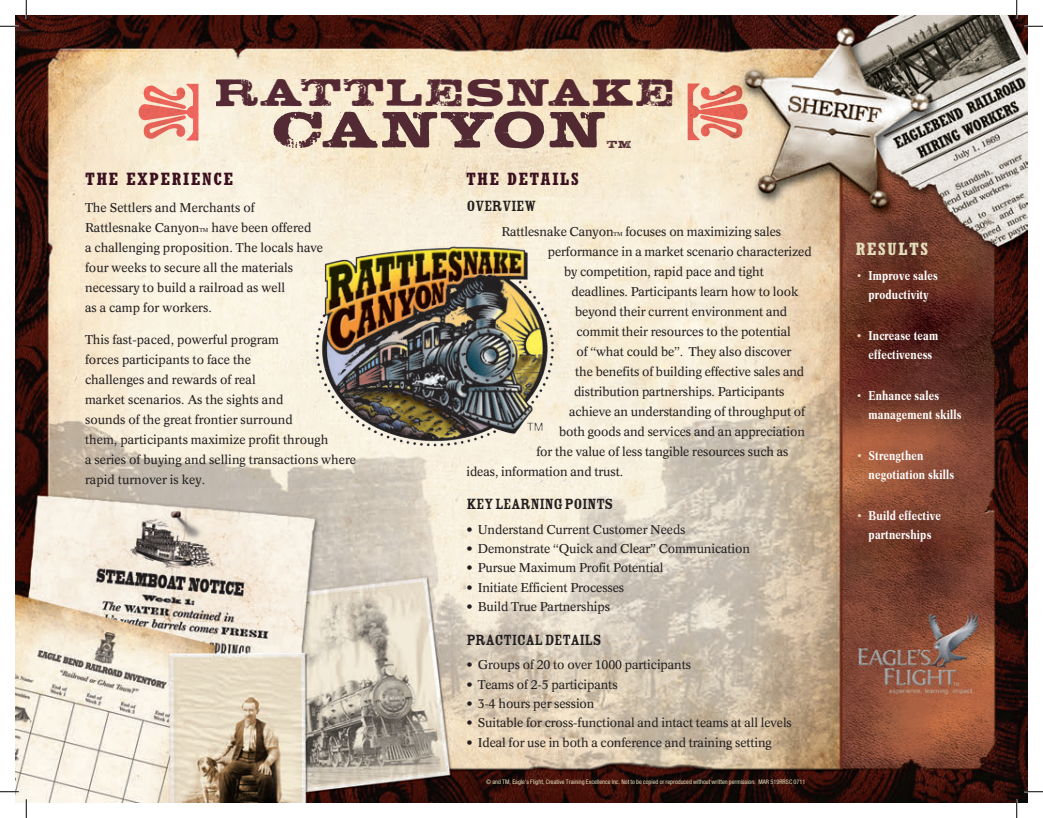
<style>
.page{position:relative;width:1043px;height:818px;background:#fff}
.page>*{position:absolute;margin:0;border:0;box-sizing:border-box;transform-origin:0 0}
.t1{font:122.75px "Woodtype Ornaments One";color:#380000}
.t2{font:50px "Chase";color:#3b101e}
.t3{font:37.5px "Chase";color:#3e0e1e}
.t4{font:700 condensed 17.5px "Rockwell";letter-spacing:.1em;color:#3b101e}
.t5{font:700 condensed 17.5px "Rockwell";letter-spacing:.1em;color:#e4ddba}
.t6{font:16.25px "Rosewood Fill";letter-spacing:-.035em;color:#231f20}
.t7{font:12.5px/20px "Concorde";letter-spacing:-.01em;color:#231f20}
.t8{font:500 condensed 12.5px/18.8px "Concorde BE";letter-spacing:.015em;color:#fff;text-align:center}
.t9{font:10px "Chase";color:#3b101e}
.t10{font:condensed 6.25px "Helvetica Neue";color:#e4ddba}
.t11{font:5.62px "Concorde";color:#231f20}
.s1{color:#e4ddba}
</style>
<div class="page">
<img style="left:15px;top:15px;width:1013px;height:787px">
<img style="left:312px;top:243px;width:244px;height:206px">
<svg style="left:0;top:25px;width:19px;height:2px"></svg>
<svg style="left:1024px;top:25px;width:18px;height:2px"></svg>
<svg style="left:0;top:790px;width:19px;height:2px"></svg>
<svg style="left:1024px;top:790px;width:18px;height:2px"></svg>
<svg style="left:25px;top:0;width:2px;height:19px"></svg>
<svg style="left:25px;top:799px;width:2px;height:19px"></svg>
<svg style="left:1015px;top:0;width:2px;height:19px"></svg>
<svg style="left:1015px;top:799px;width:2px;height:19px"></svg>
<h1 class="t1" style="left:201px;top:188px;width:67px;rotate:-180deg">●</h1>
<h3 class="t3" style="left:214px;top:67px;width:463px">RATTLESNAKE</h3>
<h2 class="t2" style="left:271px;top:95px;width:337px">CANYON</h2>
<p class="t9" style="left:606px;top:137px;width:27px">TM</p>
<h1 class="t1" style="left:684px;top:36px;width:67px">●</h1>
<h3 class="t4" style="left:86px;top:168px;width:149px">THE EXPERIENCE</h3>
<h3 class="t4" style="left:466px;top:168px;width:114px">THE DETAILS</h3>
<h3 class="t6" style="left:466px;top:197px;width:71px">OVERVIEW</h3>
<p class="t7" style="left:501px;top:221px;width:114px">Rattlesnake Canyon</p>
<p class="t11" style="left:613px;top:230px;width:11px">TM</p>
<p class="t7" style="left:625px;top:221px;width:157px">focuses on maximizing sales</p>
<p class="t7" style="left:548px;top:241px;width:265px">performance in a market scenario characterized</p>
<p class="t7" style="left:564px;top:261px;width:201px">by competition, rapid pace and tight</p>
<p class="t7" style="left:571px;top:281px;width:228px">deadlines. Participants learn how to look</p>
<p class="t7" style="left:575px;top:301px;width:213px">beyond their current environment and</p>
<p class="t7" style="left:576px;top:321px;width:216px">commit their resources to the potential</p>
<p class="t7" style="left:576px;top:341px;width:216px">of “what could be”. They also discover</p>
<p class="t7" style="left:575px;top:361px;width:230px">the benefits of building effective sales and</p>
<p class="t7" style="left:574px;top:381px;width:212px">distribution partnerships. Participants</p>
<p class="t7" style="left:569px;top:401px;width:238px">achieve an understanding of throughput of</p>
<p class="t7" style="left:559px;top:421px;width:247px">both goods and services and an appreciation</p>
<p class="t7" style="left:536px;top:441px;width:253px">for the value of less tangible resources such as</p>
<p class="t7" style="left:466px;top:461px;width:158px">ideas, information and trust.</p>
<h3 class="t6" style="left:466px;top:495px;width:148px">KEY LEARNING POINTS</h3>
<p class="t7" style="left:466px;top:519px;width:221px">• Understand Current Customer Needs</p>
<p class="t7" style="left:466px;top:538px;width:285px">• Demonstrate “Quick and Clear” Communication</p>
<p class="t7" style="left:466px;top:557px;width:198px">• Pursue Maximum Profit Potential</p>
<p class="t7" style="left:466px;top:577px;width:159px">• Initiate Efficient Processes</p>
<p class="t7" style="left:466px;top:596px;width:145px">• Build True Partnerships</p>
<h3 class="t6" style="left:466px;top:630px;width:137px">PRACTICAL DETAILS</h3>
<p class="t7" style="left:466px;top:654px;width:226px">• Groups of 20 to over 1000 participants</p>
<p class="t7" style="left:466px;top:673px;width:153px">• Teams of 2-5 participants</p>
<p class="t7" style="left:466px;top:693px;width:129px">• 3-4 hours per session</p>
<p class="t7" style="left:466px;top:712px;width:327px">• Suitable for cross-functional and intact teams at all levels</p>
<p class="t7" style="left:466px;top:732px;width:307px">• Ideal for use in both a conference and training setting</p>
<p class="t10" style="left:486px;top:778px;width:321px">© and TM, Eagle’s Flight, Creative Training Excellence Inc. Not to be copied or reproduced without written permission. MAR 519RRSC 0711</p>
<p class="t7" style="left:85px;top:197px;width:171px">The Settlers and Merchants of<br>Rattlesnake Canyon</p>
<p class="t7" style="left:85px;top:217px;width:240px;text-indent:126px">have been offered<br>a challenging proposition. The locals have four weeks to secure all the materials necessary to build a railroad as well<br>as a camp for workers.</p>
<p class="t7" style="left:85px;top:329px;width:273px">This fast-paced, powerful program<br>forces participants to face the<br>challenges and rewards of real<br>market scenarios. As the sights and<br>sounds of the great frontier surround<br>them, participants maximize profit through<br>a series of buying and selling transactions where rapid turnover is key.</p>
<p class="t11" style="left:199px;top:227px;width:11px">TM</p>
<h3 class="t5" style="left:856px;top:238px;width:74px">RESULTS</h3>
<p class="t8" style="left:857px;top:266px;width:82px"><span class="s1">•</span> Improve sales productivity</p>
<p class="t8" style="left:857px;top:326px;width:82px"><span class="s1">•</span> Increase team effectiveness</p>
<p class="t8" style="left:868px;top:386px;width:94px;text-align:left;text-indent:-11px"><span class="s1">•</span> Enhance sales management skills</p>
<p class="t8" style="left:868px;top:446px;width:87px;text-align:left;text-indent:-11px"><span class="s1">•</span> Strengthen negotiation skills</p>
<p class="t8" style="left:857px;top:506px;width:85px"><span class="s1">•</span> Build effective partnerships</p>
</div>
